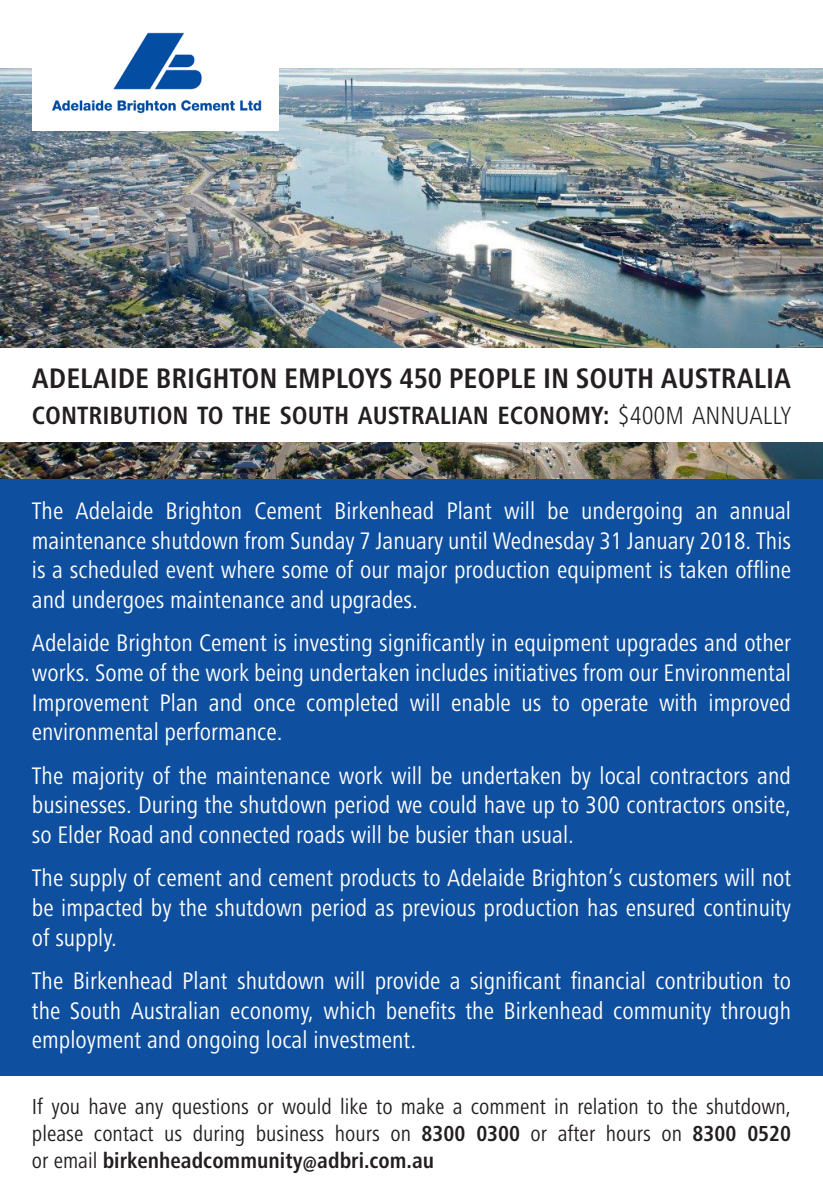
<style>
.page{position:relative;width:823px;height:1200px;background:#fff}
.page>*{position:absolute;margin:0;border:0;box-sizing:border-box;transform-origin:0 0}
.t1{font:700 condensed 29.25px "Frutiger Next LT";color:#231f20}
.t2{font:700 condensed 25.88px "Frutiger Next LT";color:#231f20}
.t3{font:condensed 24.75px/29.7px "Frutiger Next LT";color:#fff;text-align:justify}
.t4{font:condensed 22.5px/27px "Frutiger Next LT";color:#231f20;text-align:justify}
.s1{font-weight:300}
.s2{font-weight:700}
</style>
<div class="page">
<div style="left:0;top:423px;width:823px;height:672px;background:#0f4fa0"></div>
<img style="left:0;top:68px;width:823px;height:410px">
<div style="left:0;top:348px;width:823px;height:94px;background:#fff"></div>
<div style="left:0;top:1076px;width:823px;height:123px;background:#fff"></div>
<div style="left:32px;top:0;width:246px;height:130px;background:#fff"></div>
<img style="left:52px;top:32px;width:210px;height:82px">
<p class="t1" style="left:32px;top:362px;width:761px">ADELAIDE BRIGHTON EMPLOYS 450 PEOPLE IN SOUTH AUSTRALIA</p>
<p class="t2" style="left:32px;top:401px;width:760px">CONTRIBUTION TO THE SOUTH AUSTRALIAN ECONOMY: <span class="s1">$400M ANNUALLY</span></p>
<p class="t3" style="left:32px;top:495px;width:760px">The Adelaide Brighton Cement Birkenhead Plant will be undergoing an annual maintenance shutdown from Sunday 7 January until Wednesday 31 January 2018. This is a scheduled event where some of our major production equipment is taken offline and undergoes maintenance and upgrades.</p>
<p class="t3" style="left:32px;top:628px;width:761px">Adelaide Brighton Cement is investing significantly in equipment upgrades and other works. Some of the work being undertaken includes initiatives from our Environmental Improvement Plan and once completed will enable us to operate with improved environmental performance.</p>
<p class="t3" style="left:32px;top:760px;width:761px">The majority of the maintenance work will be undertaken by local contractors and businesses. During the shutdown period we could have up to 300 contractors onsite, so Elder Road and connected roads will be busier than usual.</p>
<p class="t3" style="left:32px;top:863px;width:761px">The supply of cement and cement products to Adelaide Brighton’s customers will not be impacted by the shutdown period as previous production has ensured continuity of supply.</p>
<p class="t3" style="left:32px;top:965px;width:761px">The Birkenhead Plant shutdown will provide a significant financial contribution to the South Australian economy, which benefits the Birkenhead community through employment and ongoing local investment.</p>
<p class="t4" style="left:32px;top:1092px;width:761px">If you have any questions or would like to make a comment in relation to the shutdown, please contact us during business hours on <span class="s2">8300 0300</span> or after hours on <span class="s2">8300 0520 </span>or email <span class="s2">birkenheadcommunity@adbri.com.au</span></p>
</div>
